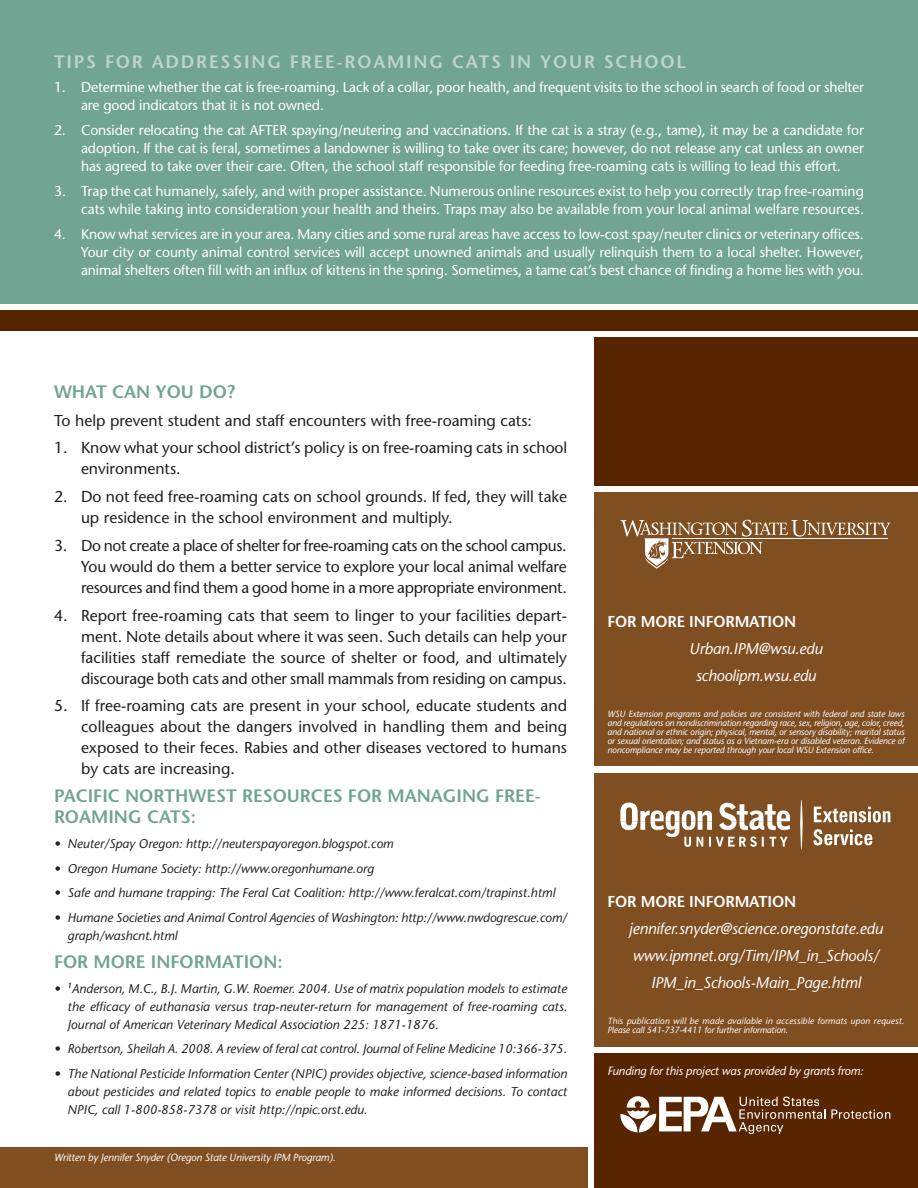
<style>
.page{position:relative;width:918px;height:1188px;background:#fff}
.page>*{position:absolute;margin:0;border:0;box-sizing:border-box;transform-origin:0 0}
.Body{font:600 18px/21px "Stone Sans Std";color:#71a492}
.Body-2{font:600 18px "Stone Sans Std";letter-spacing:.1em;color:#bdd4cb}
.Body-3{font:500 15.75px/21px "Stone Sans Std";color:#231f20;text-align:justify}
.Body-4{font:italic 500 15.75px/27px "Stone Sans Std";letter-spacing:-.01em;color:#fff;text-align:center}
.Body-5{font:600 15.75px "Stone Sans Std";letter-spacing:-.01em;color:#fff}
.t1{font:500 14.25px/18px "Stone Sans Std";letter-spacing:-.01em;color:#fff;text-align:justify}
.t2{font:italic 500 12.75px/18px "Stone Sans Std";color:#231f20;text-align:justify}
.Body-6{font:italic 500 12px "Stone Sans Std";letter-spacing:-.01em;color:#fff}
.Body-7{font:italic 500 10.5px "Stone Sans Std";letter-spacing:-.01em;color:#fff}
.Body-8{font:italic 500 9px/9px "Stone Sans Std";letter-spacing:-.01em;color:#fff;text-align:justify}
.Body-9{font:italic 500 9px/9px "Stone Sans Std";letter-spacing:.015em;color:#fff}
</style>
<div class="page">
<div style="left:594px;top:493px;width:324px;height:273px;background:#7f4f22"></div>
<div style="left:594px;top:773px;width:324px;height:273px;background:#7f4f22"></div>
<div style="left:594px;top:1053px;width:324px;height:135px;background:#572500"></div>
<div style="left:0;top:0;width:918px;height:304px;background:#71a492"></div>
<svg style="left:813px;top:829px;width:59px;height:16px"></svg>
<svg style="left:814px;top:807px;width:76px;height:16px"></svg>
<svg style="left:620px;top:803px;width:170px;height:44px"></svg>
<svg style="left:800px;top:800px;width:3px;height:50px"></svg>
<svg style="left:620px;top:520px;width:270px;height:49px"></svg>
<svg style="left:620px;top:1096px;width:270px;height:38px"></svg>
<div style="left:594px;top:338px;width:324px;height:148px;background:#572500"></div>
<div style="left:0;top:310px;width:918px;height:21px;background:#572500"></div>
<div style="left:0;top:1148px;width:587px;height:40px;background:#7f4f22"></div>
<p class="Body-2" style="left:54px;top:50px;width:633px">TIPS FOR ADDRESSING FREE-ROAMING CATS IN YOUR SCHOOL</p>
<p class="t1" style="left:81px;top:78px;width:785px;text-indent:-27px">1. Determine whether the cat is free-roaming. Lack of a collar, poor health, and frequent visits to the school in search of food or shelter are good indicators that it is not owned.</p>
<p class="t1" style="left:81px;top:121px;width:784px;text-indent:-27px">2. Consider relocating the cat AFTER spaying/neutering and vaccinations. If the cat is a stray (e.g., tame), it may be a candidate for adoption. If the cat is feral, sometimes a landowner is willing to take over its care; however, do not release any cat unless an owner has agreed to take over their care. Often, the school staff responsible for feeding free-roaming cats is willing to lead this effort.</p>
<p class="t1" style="left:54px;top:182px;width:812px;text-align:right">3. Trap the cat humanely, safely, and with proper assistance. Numerous online resources exist to help you correctly trap free-roaming cats while taking into consideration your health and theirs. Traps may also be available from your local animal welfare resources.</p>
<p class="t1" style="left:81px;top:225px;width:784px;text-indent:-27px">4. Know what services are in your area. Many cities and some rural areas have access to low-cost spay/neuter clinics or veterinary offices.<br>Your city or county animal control services will accept unowned animals and usually relinquish them to a local shelter. However, animal shelters often fill with an influx of kittens in the spring. Sometimes, a tame cat’s best chance of finding a home lies with you.</p>
<p class="Body" style="left:54px;top:381px;width:183px">WHAT CAN YOU DO?</p>
<p class="Body-3" style="left:54px;top:410px;width:480px">To help prevent student and staff encounters with free-roaming cats:</p>
<p class="Body-3" style="left:81px;top:438px;width:488px;text-indent:-27px">1. Know what your school district’s policy is on free-roaming cats in school environments.</p>
<p class="Body-3" style="left:81px;top:486px;width:488px;text-indent:-27px">2. Do not feed free-roaming cats on school grounds. If fed, they will take up residence in the school environment and multiply.</p>
<p class="Body-3" style="left:81px;top:535px;width:487px;text-indent:-27px">3. Do not create a place of shelter for free-roaming cats on the school campus.<br>You would do them a better service to explore your local animal welfare resources and find them a good home in a more appropriate environment.</p>
<p class="Body-3" style="left:81px;top:605px;width:488px;text-indent:-27px">4. Report free-roaming cats that seem to linger to your facilities depart&shy;ment. Note details about where it was seen. Such details can help your facilities staff remediate the source of shelter or food, and ultimately discourage both cats and other small mammals from residing on campus.</p>
<p class="Body-3" style="left:81px;top:696px;width:488px;text-indent:-27px">5. If free-roaming cats are present in your school, educate students and colleagues about the dangers involved in handling them and being exposed to their feces. Rabies and other diseases vectored to humans by cats are increasing.</p>
<p class="Body" style="left:54px;top:785px;width:488px">PACIFIC NORTHWEST RESOURCES FOR MANAGING FREE-<br>ROAMING CATS:</p>
<p class="t2" style="left:54px;top:835px;width:341px">• Neuter/Spay Oregon: http://neuterspayoregon.blogspot.com</p>
<p class="t2" style="left:54px;top:859px;width:321px">• Oregon Humane Society: http://www.oregonhumane.org</p>
<p class="t2" style="left:54px;top:884px;width:503px">• Safe and humane trapping: The Feral Cat Coalition: http://www.feralcat.com/trapinst.html</p>
<p class="t2" style="left:68px;top:909px;width:501px;text-indent:-14px">• Humane Societies and Animal Control Agencies of Washington: http://www.nwdogrescue.com/ graph/washcnt.html</p>
<p class="Body" style="left:54px;top:951px;width:230px">FOR MORE INFORMATION:</p>
<p class="t2" style="left:68px;top:979px;width:501px;text-indent:-14px">• <sup>1</sup>Anderson, M.C., B.J. Martin, G.W. Roemer. 2004. Use of matrix population models to estimate the efficacy of euthanasia versus trap-neuter-return for management of free-roaming cats.<br>Journal of American Veterinary Medical Association 225: 1871-1876.</p>
<p class="t2" style="left:54px;top:1040px;width:514px">• Robertson, Sheilah A. 2008. A review of feral cat control. Journal of Feline Medicine 10:366-375.</p>
<p class="t2" style="left:68px;top:1065px;width:501px;text-indent:-14px">• The National Pesticide Information Center (NPIC) provides objective, science-based information about pesticides and related topics to enable people to make informed decisions. To contact NPIC, call 1-800-858-7378 or visit http://npic.orst.edu.</p>
<p class="Body-7" style="left:54px;top:1151px;width:283px">Written by Jennifer Snyder (Oregon State University IPM Program).</p>
<p class="Body-5" style="left:608px;top:612px;width:190px">FOR MORE INFORMATION</p>
<p class="Body-4" style="left:689px;top:635px;width:135px">Urban.IPM@wsu.edu</p>
<p class="Body-4" style="left:696px;top:662px;width:122px">schoolipm.wsu.edu</p>
<p class="Body-8" style="left:608px;top:709px;width:299px">WSU Extension programs and policies are consistent with federal and state laws and regulations on nondiscrimination regarding race, sex, religion, age, color, creed, and national or ethnic origin; physical, mental, or sensory disability; marital status or sexual orientation; and status as a Vietnam-era or disabled veteran. Evidence of noncompliance may be reported through your local WSU Extension office.</p>
<p class="Body-5" style="left:608px;top:892px;width:190px">FOR MORE INFORMATION</p>
<p class="Body-4" style="left:629px;top:915px;width:256px">jennifer.snyder@science.oregonstate.edu</p>
<p class="Body-4" style="left:633px;top:942px;width:248px">www.ipmnet.org/Tim/IPM_in_Schools/<br>IPM_in_Schools-Main_Page.html</p>
<p class="Body-9" style="left:608px;top:1016px;width:298px">This publication will be made available in accessible formats upon request.<br>Please call 541-737-4411 for further information.</p>
<p class="Body-6" style="left:608px;top:1064px;width:257px">Funding for this project was provided by grants from:</p>
</div>
